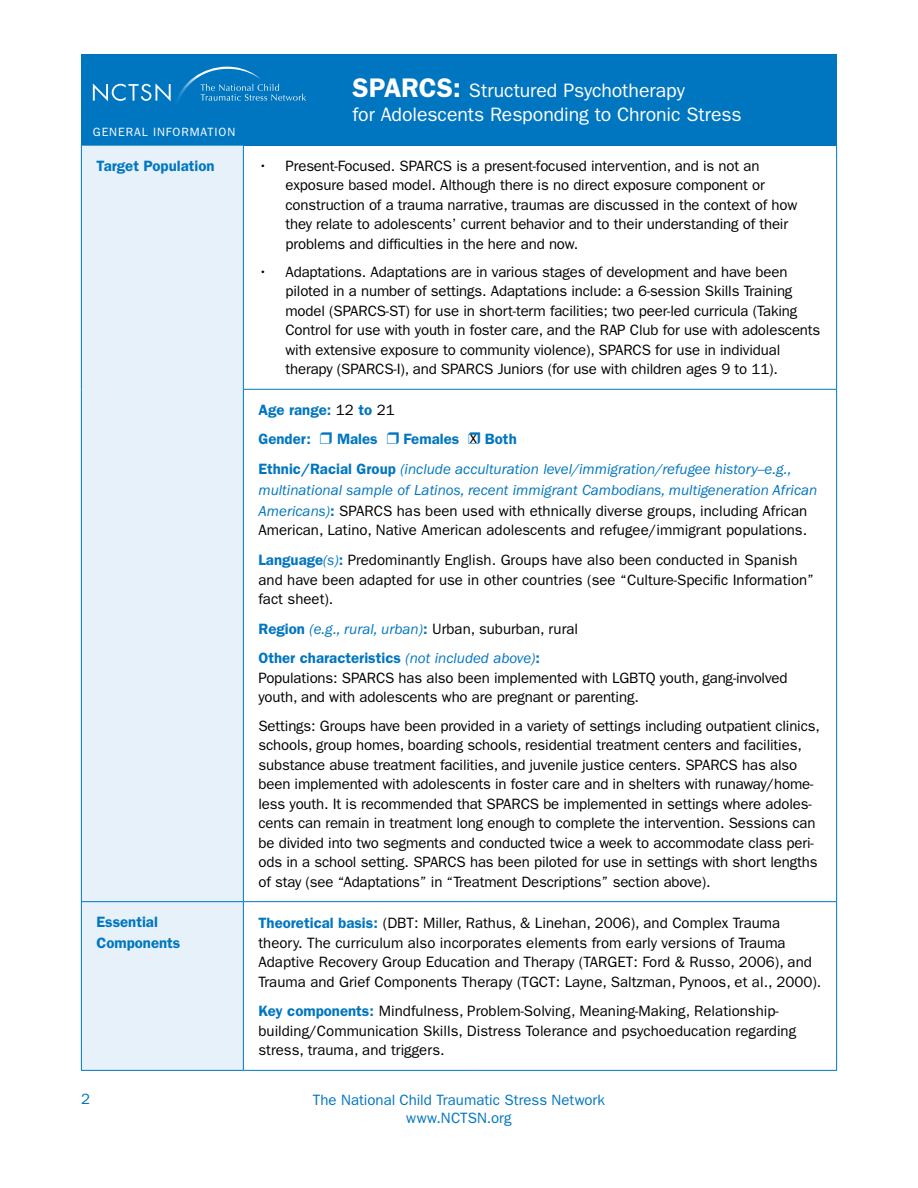
<style>
.page{position:relative;width:918px;height:1188px;background:#fff}
.page>*{position:absolute;margin:0;border:0;box-sizing:border-box;transform-origin:0 0}
.t1{font:19.5px/24px "ITC Franklin Gothic Std";letter-spacing:-.005em;color:#fff}
.t2{font:16.5px "ITC Franklin Gothic Std";color:#000}
.t3{font:15px/19.5px "ITC Franklin Gothic Std";letter-spacing:-.01em;color:#000}
.t4{font:italic 15px/29.7px "ITC Franklin Gothic Std";color:#0076c0}
.t5{font:600 15px/29.7px "ITC Franklin Gothic Std";color:#0076c0}
.t6{font:15px/18px "ITC Franklin Gothic Std";color:#0076c0;text-align:center}
.t7{font:12px "ITC Franklin Gothic Std";letter-spacing:.075em;color:#fff}
.s1{font-weight:600;font-size:27px}
.s2{font-weight:400;color:#000}
.s3{font-weight:600;font-style:normal}
.s4{font-style:normal;color:#000}
.s5{font-weight:600;color:#0076c0}
.s6{font-style:italic;color:#0076c0}
</style>
<div class="page">
<div style="left:81px;top:54px;width:756px;height:92px;background:#0076c0"></div>
<svg style="left:93px;top:66px;width:213px;height:36px"></svg>
<div style="left:82px;top:146px;width:161px;height:924px;background:#e6f1f9"></div>
<hr style="left:81px;top:146px;width:1px;height:243px;background:#0076c0">
<hr style="left:243px;top:146px;width:1px;height:243px;background:#0076c0">
<hr style="left:836px;top:146px;width:1px;height:243px;background:#0076c0">
<hr style="left:81px;top:389px;width:1px;height:512px;background:#0076c0">
<hr style="left:243px;top:389px;width:230px;height:1px;background:#0076c0">
<hr style="left:243px;top:390px;width:1px;height:511px;background:#0076c0">
<hr style="left:473px;top:389px;width:364px;height:1px;background:#0076c0">
<hr style="left:836px;top:390px;width:1px;height:511px;background:#0076c0">
<hr style="left:81px;top:901px;width:162px;height:1px;background:#0076c0">
<hr style="left:81px;top:902px;width:1px;height:168px;background:#0076c0">
<hr style="left:243px;top:901px;width:230px;height:1px;background:#0076c0">
<hr style="left:243px;top:902px;width:1px;height:168px;background:#0076c0">
<hr style="left:473px;top:901px;width:364px;height:1px;background:#0076c0">
<hr style="left:836px;top:902px;width:1px;height:168px;background:#0076c0">
<hr style="left:81px;top:1070px;width:162px;height:1px;background:#0076c0">
<hr style="left:243px;top:1070px;width:230px;height:1px;background:#0076c0">
<hr style="left:473px;top:1070px;width:364px;height:1px;background:#0076c0">
<h1 class="t1" style="left:352px;top:79px;width:391px"><span class="s1">SPARCS:</span> Structured Psychotherapy<br>for Adolescents Responding to Chronic Stress</h1>
<p class="t7" style="left:93px;top:125px;width:144px">GENERAL INFORMATION</p>
<p class="t5" style="left:96px;top:151px;width:120px">Target Population</p>
<p class="t3" style="left:285px;top:156px;width:513px;text-indent:-27px">• Present-Focused. SPARCS is a present-focused intervention, and is not an exposure based model. Although there is no direct exposure component or construction of a trauma narrative, traumas are discussed in the context of how they relate to adolescents’ current behavior and to their understanding of their problems and difficulties in the here and now.</p>
<p class="t3" style="left:285px;top:262px;width:536px;text-indent:-27px">• Adaptations. Adaptations are in various stages of development and have been piloted in a number of settings. Adaptations include: a 6-session Skills Training model (SPARCS-ST) for use in short-term facilities; two peer-led curricula (Taking Control for use with youth in foster care, and the RAP Club for use with adolescents with extensive exposure to community violence), SPARCS for use in individual therapy (SPARCS-I), and SPARCS Juniors (for use with children ages 9 to 11).</p>
<p class="t5" style="left:258px;top:395px;width:138px">Age range: <span class="s2">12</span> to <span class="s2">21<br></span>Gender:</p>
<p class="t4" style="left:258px;top:425px;width:534px;text-indent:226px"><span class="s3">Both<br>Ethnic/Racial Group</span> (include acculturation level/immigration/refugee history--e.g.,</p>
<p class="t4" style="left:258px;top:480px;width:560px;line-height:21px">multinational sample of Latinos, recent immigrant Cambodians, multigeneration African<br>Americans)<span class="s3">:</span> <span class="s4">SPARCS has been used with ethnically diverse groups, including African</span></p>
<p class="t3" style="left:258px;top:516px;width:550px;line-height:29.7px">American, Latino, Native American adolescents and refugee/immigrant populations.<br><span class="s5">Language</span><span class="s6">(s)</span><span class="s5">:</span> Predominantly English. Groups have also been conducted in Spanish</p>
<p class="t3" style="left:258px;top:570px;width:557px">and have been adapted for use in other countries (see “Culture-Specific Information” fact sheet).</p>
<p class="t4" style="left:258px;top:614px;width:321px"><span class="s3">Region</span> (e.g., rural, urban)<span class="s3">:</span> <span class="s4">Urban, suburban, rural<br></span><span class="s3">Other characteristics</span> (not included above)<span class="s3">:</span></p>
<p class="t3" style="left:258px;top:668px;width:531px">Populations: SPARCS has also been implemented with LGBTQ youth, gang-involved youth, and with adolescents who are pregnant or parenting.</p>
<p class="t3" style="left:258px;top:716px;width:563px">Settings: Groups have been provided in a variety of settings including outpatient clinics, schools, group homes, boarding schools, residential treatment centers and facilities, substance abuse treatment facilities, and juvenile justice centers. SPARCS has also been implemented with adolescents in foster care and in shelters with runaway/home&shy;less youth. It is recommended that SPARCS be implemented in settings where adoles&shy;cents can remain in treatment long enough to complete the intervention. Sessions can be divided into two segments and conducted twice a week to accommodate class peri&shy;ods in a school setting. SPARCS has been piloted for use in settings with short lengths of stay (see “Adaptations” in “Treatment Descriptions” section above).</p>
<p class="t5" style="left:337px;top:424px;width:42px">Males</p>
<p class="t5" style="left:404px;top:424px;width:57px">Females</p>
<p class="t2" style="left:470px;top:428px;width:9px">x</p>
<p class="t5" style="left:96px;top:911px;width:85px;line-height:21px">Essential<br>Components</p>
<p class="t3" style="left:258px;top:913px;width:564px"><span class="s5">Theoretical basis:</span> (DBT: Miller, Rathus, &amp; Linehan, 2006), and Complex Trauma theory. The curriculum also incorporates elements from early versions of Trauma Adaptive Recovery Group Education and Therapy (TARGET: Ford &amp; Russo, 2006), and Trauma and Grief Components Therapy (TGCT: Layne, Saltzman, Pynoos, et al., 2000).</p>
<p class="t3" style="left:258px;top:1002px;width:539px"><span class="s5">Key components:</span> Mindfulness, Problem-Solving, Meaning-Making, Relationship&shy;building/Communication Skills, Distress Tolerance and psychoeducation regarding stress, trauma, and triggers.</p>
<p class="t6" style="left:81px;top:1090px;width:10px">2</p>
<p class="t6" style="left:313px;top:1091px;width:294px">The National Child Traumatic Stress Network www.NCTSN.org</p>
</div>
